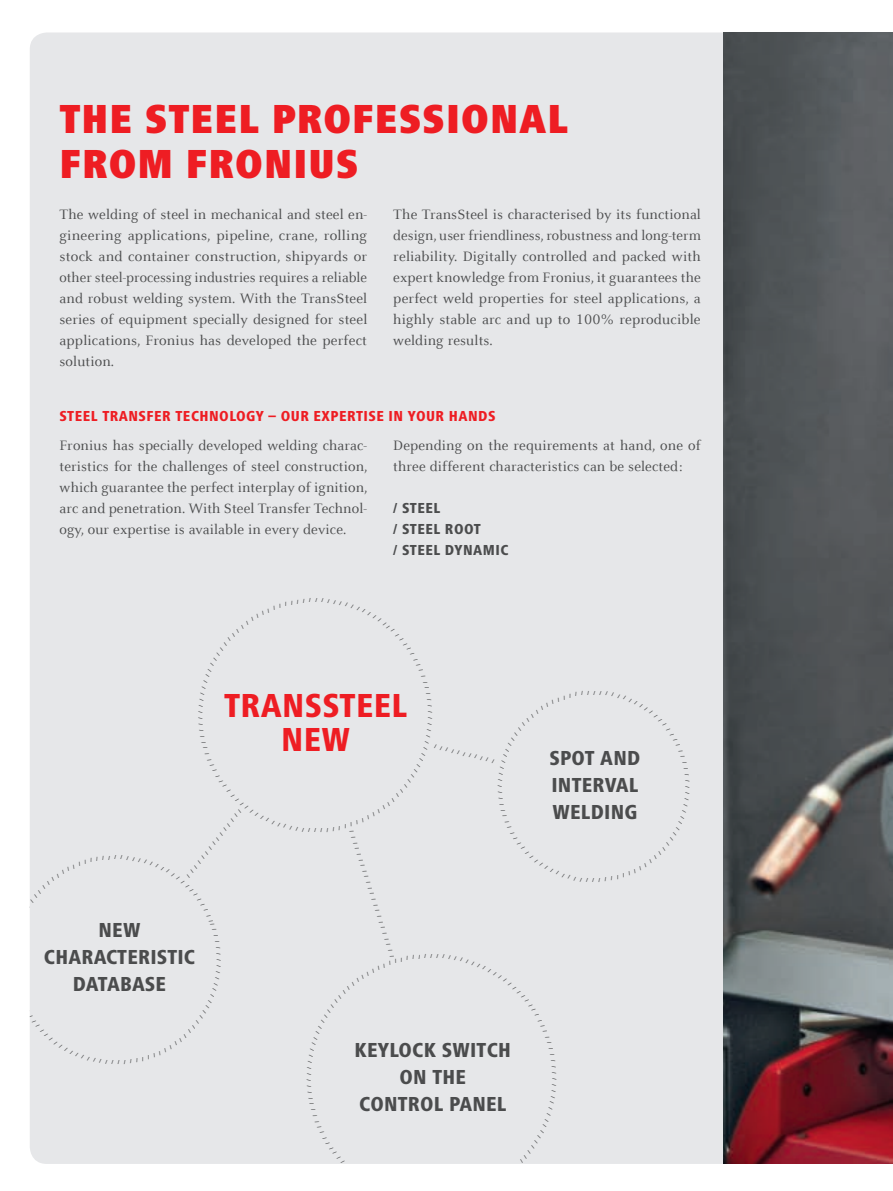
<style>
.page{position:relative;width:893px;height:1191px;background:#fff}
.page>*{position:absolute;margin:0;border:0;box-sizing:border-box;transform-origin:0 0}
.t1{font:900 condensed 42px/45px "Frutiger Next LTW1 G";letter-spacing:.02em;color:#ee1d23}
.t2{font:800 condensed 34.5px/34.5px "Frutiger Next LTW1 G";letter-spacing:.01em;color:#ee1d23;text-align:center}
.t3{font:800 condensed 21px/27px "Frutiger Next LTW1 G";letter-spacing:.01em;color:#4b4c4d;text-align:center}
.t4{font:15px/21px "Celeste Offc Pro";letter-spacing:.01em;color:#4b4c4d;text-align:justify}
.t5{font:800 condensed 15px "Frutiger Next LTW1 G";letter-spacing:.03em;color:#ee1d23}
.t6{font:800 condensed 15px/21px "Frutiger Next LTW1 G";letter-spacing:.03em;color:#4b4c4d}
.t7{font:800 condensed 6px "Frutiger Next LTW1 G";color:#4b4c4d}
</style>
<div class="page">
<div style="left:30px;top:32px;width:693px;height:1132px;background:#e6e7e9"></div>
<img style="left:723px;top:32px;width:170px;height:1132px">
<div style="left:30px;top:855px;width:191px;height:209px;background:#e6e7e9"></div>
<div style="left:307px;top:953px;width:249px;height:211px;background:#e6e7e9"></div>
<div style="left:498px;top:690px;width:192px;height:192px;background:#e6e7e9"></div>
<div style="left:198px;top:598px;width:234px;height:234px;background:#e6e7e9"></div>
<h1 class="t1" style="left:60px;top:97px;width:510px">THE STEEL PROFESSIONAL<br>FROM FRONIUS</h1>
<p class="t4" style="left:60px;top:203px;width:309px">The welding of steel in mechanical and steel en&shy;gineering applications, pipeline, crane, rolling stock and container construction, shipyards or other steel-processing industries requires a reliable and robust welding system. With the TransSteel series of equipment specially designed for steel applications, Fronius has developed the perfect solution.</p>
<p class="t4" style="left:393px;top:203px;width:309px">The TransSteel is characterised by its functional design, user friendliness, robustness and long-term reliability. Digitally controlled and packed with expert knowledge from Fronius, it guarantees the perfect weld properties for steel applications, a highly stable arc and up to 100% reproducible welding results.</p>
<p class="t5" style="left:60px;top:407px;width:438px">STEEL TRANSFER TECHNOLOGY – OUR EXPERTISE IN YOUR HANDS</p>
<p class="t4" style="left:60px;top:434px;width:310px">Fronius has specially developed welding charac&shy;teristics for the challenges of steel construction, which guarantee the perfect interplay of ignition, arc and penetration. With Steel Transfer Technol&shy;ogy, our expertise is available in every device.</p>
<p class="t4" style="left:393px;top:434px;width:309px">Depending on the requirements at hand, one of three different characteristics can be selected:</p>
<p class="t6" style="left:393px;top:497px;width:117px">/ STEEL<br>/ STEEL ROOT<br>/ STEEL DYNAMIC</p>
<h2 class="t2" style="left:224px;top:688px;width:185px">TRANSSTEEL<br>NEW</h2>
<p class="t7" style="left:185px;top:874px;width:86px;rotate:-52deg">///////////////</p>
<h3 class="t3" style="left:44px;top:916px;width:153px">NEW<br>CHARACTERISTIC<br>DATABASE</h3>
<p class="t7" style="left:355px;top:829px;width:134px;rotate:72deg">///////////////////////</p>
<p class="t7" style="left:435px;top:743px;width:63px;rotate:14deg">///////////</p>
<h3 class="t3" style="left:355px;top:1036px;width:158px">KEYLOCK SWITCH<br>ON THE<br>CONTROL PANEL</h3>
<h3 class="t3" style="left:549px;top:745px;width:93px;text-align:justify">SPOT AND INTERVAL WELDING</h3>
</div>
